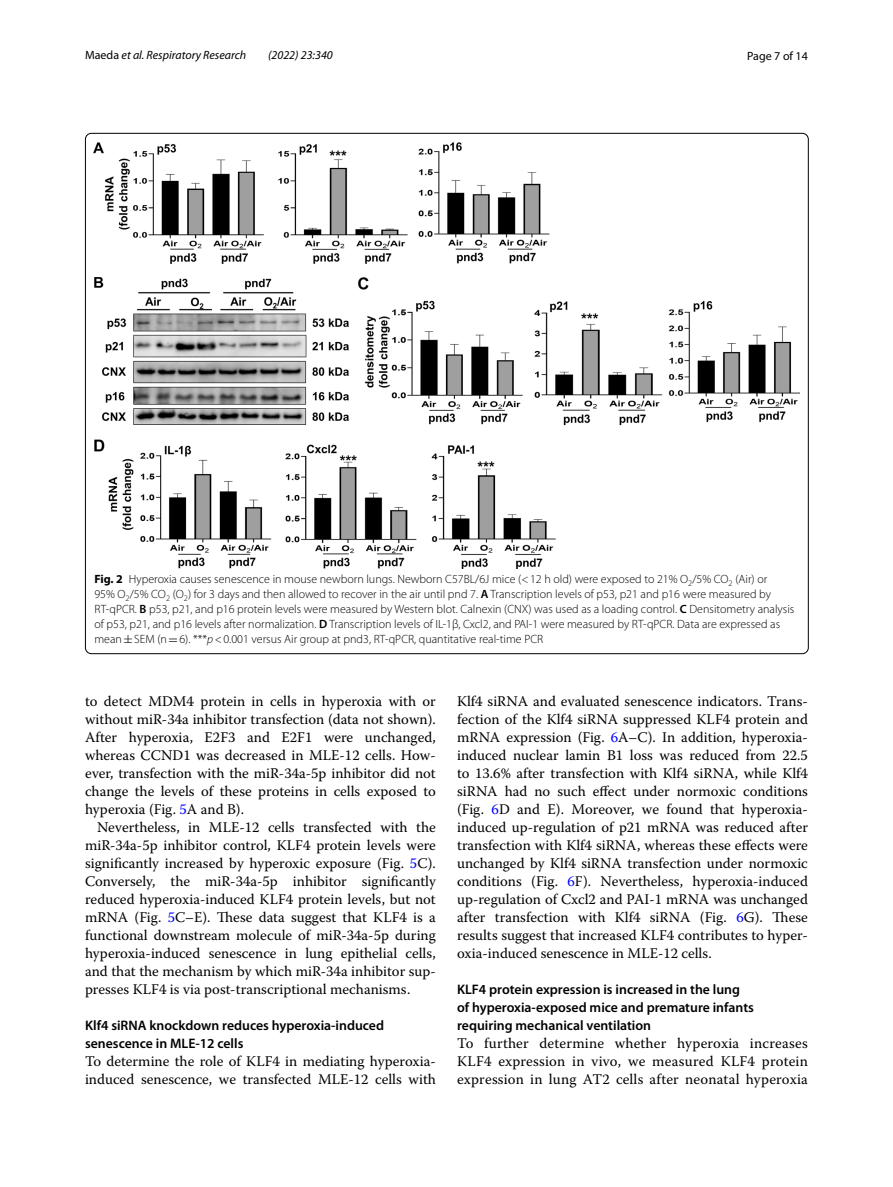
<style>
.page{position:relative;width:893px;height:1187px;background:#fff}
.page>*{position:absolute;margin:0;border:0;box-sizing:border-box;transform-origin:0 0}
.t1{font:14.7px/18px "Warnock Pro";color:#000;text-align:justify}
.t2{font:600 13.8px/18px "Myriad Pro";color:#000}
.t3{font:300 12px/15px "Myriad Pro";color:#000}
.t4{font:italic 12px "Myriad Pro";color:#000}
.t5{font:12px "Myriad Pro";color:#000}
.s1{font-style:normal}
.s2{font-weight:700}
.s3{font-weight:600}
.s4{font-family:"MTSY";font-weight:400}
.s5{font-style:italic}
.s6{color:#00f}
</style>
<div class="page">
<img style="left:94px;top:142px;width:706px;height:426px">
<p class="t4" style="left:85px;top:48px;width:163px"><span class="s1">Maeda</span> et al. Respiratory Research</p>
<p class="t4" style="left:268px;top:48px;width:66px">(2022) 23:340</p>
<p class="t5" style="left:747px;top:48px;width:62px">Page 7 of 14</p>
<p class="t3" style="left:94px;top:572px;width:701px"><span class="s2">Fig. 2</span> Hyperoxia causes senescence in mouse newborn lungs. Newborn C57BL/6J mice (&lt;12 h old) were exposed to 21% O<sub>2</sub>/5% CO<sub>2</sub> (Air) or<br>95% O<sub>2</sub>/5% CO<sub>2</sub> (O<sub>2</sub>) for 3 days and then allowed to recover in the air until pnd 7. <span class="s3">A</span> Transcription levels of p53, p21 and p16 were measured by RT-qPCR. <span class="s3">B</span> p53, p21, and p16 protein levels were measured by Western blot. Calnexin (CNX) was used as a loading control. <span class="s3">C</span> Densitometry analysis of p53, p21, and p16 levels after normalization. <span class="s3">D</span> Transcription levels of IL-1β, Cxcl2, and PAI-1 were measured by RT-qPCR. Data are expressed as mean<span class="s4">±</span>SEM (n<span class="s4">=</span>6). ***<span class="s5">p</span>&lt;0.001 versus Air group at pnd3, RT-qPCR, quantitative real-time PCR</p>
<p class="t1" style="left:85px;top:691px;width:352px">to detect MDM4 protein in cells in hyperoxia with or without miR-34a inhibitor transfection (data not shown).<br>After hyperoxia, E2F3 and E2F1 were unchanged, whereas CCND1 was decreased in MLE-12 cells. How&shy;ever, transfection with the miR-34a-5p inhibitor did not change the levels of these proteins in cells exposed to hyperoxia (Fig. <span class="s6">5</span>A and B).</p>
<p class="t1" style="left:85px;top:817px;width:352px;text-indent:12px">Nevertheless, in MLE-12 cells transfected with the miR-34a-5p inhibitor control, KLF4 protein levels were significantly increased by hyperoxic exposure (Fig. <span class="s6">5</span>C).<br>Conversely, the miR-34a-5p inhibitor significantly reduced hyperoxia-induced KLF4 protein levels, but not mRNA (Fig. <span class="s6">5</span>C–E). These data suggest that KLF4 is a functional downstream molecule of miR-34a-5p during hyperoxia-induced senescence in lung epithelial cells, and that the mechanism by which miR-34a inhibitor sup&shy;presses KLF4 is via post-transcriptional mechanisms.</p>
<p class="t2" style="left:85px;top:1015px;width:301px">Klf4 siRNA knockdown reduces hyperoxia‑induced senescence in MLE‑12 cells</p>
<p class="t1" style="left:85px;top:1051px;width:352px">To determine the role of KLF4 in mediating hyperoxia&shy;induced senescence, we transfected MLE-12 cells with</p>
<p class="t1" style="left:457px;top:691px;width:352px">Klf4 siRNA and evaluated senescence indicators. Trans&shy;fection of the Klf4 siRNA suppressed KLF4 protein and mRNA expression (Fig. <span class="s6">6</span>A–C). In addition, hyperoxia&shy;induced nuclear lamin B1 loss was reduced from 22.5 to 13.6% after transfection with Klf4 siRNA, while Klf4 siRNA had no such effect under normoxic conditions (Fig. <span class="s6">6</span>D and E). Moreover, we found that hyperoxia&shy;induced up-regulation of p21 mRNA was reduced after transfection with Klf4 siRNA, whereas these effects were unchanged by Klf4 siRNA transfection under normoxic conditions (Fig. <span class="s6">6</span>F). Nevertheless, hyperoxia-induced up-regulation of Cxcl2 and PAI-1 mRNA was unchanged after transfection with Klf4 siRNA (Fig. <span class="s6">6</span>G). These results suggest that increased KLF4 contributes to hyper&shy;oxia-induced senescence in MLE-12 cells.</p>
<p class="t2" style="left:457px;top:979px;width:298px">KLF4 protein expression is increased in the lung of hyperoxia‑exposed mice and premature infants requiring mechanical ventilation</p>
<p class="t1" style="left:457px;top:1033px;width:352px">To further determine whether hyperoxia increases KLF4 expression in vivo, we measured KLF4 protein expression in lung AT2 cells after neonatal hyperoxia</p>
</div>
